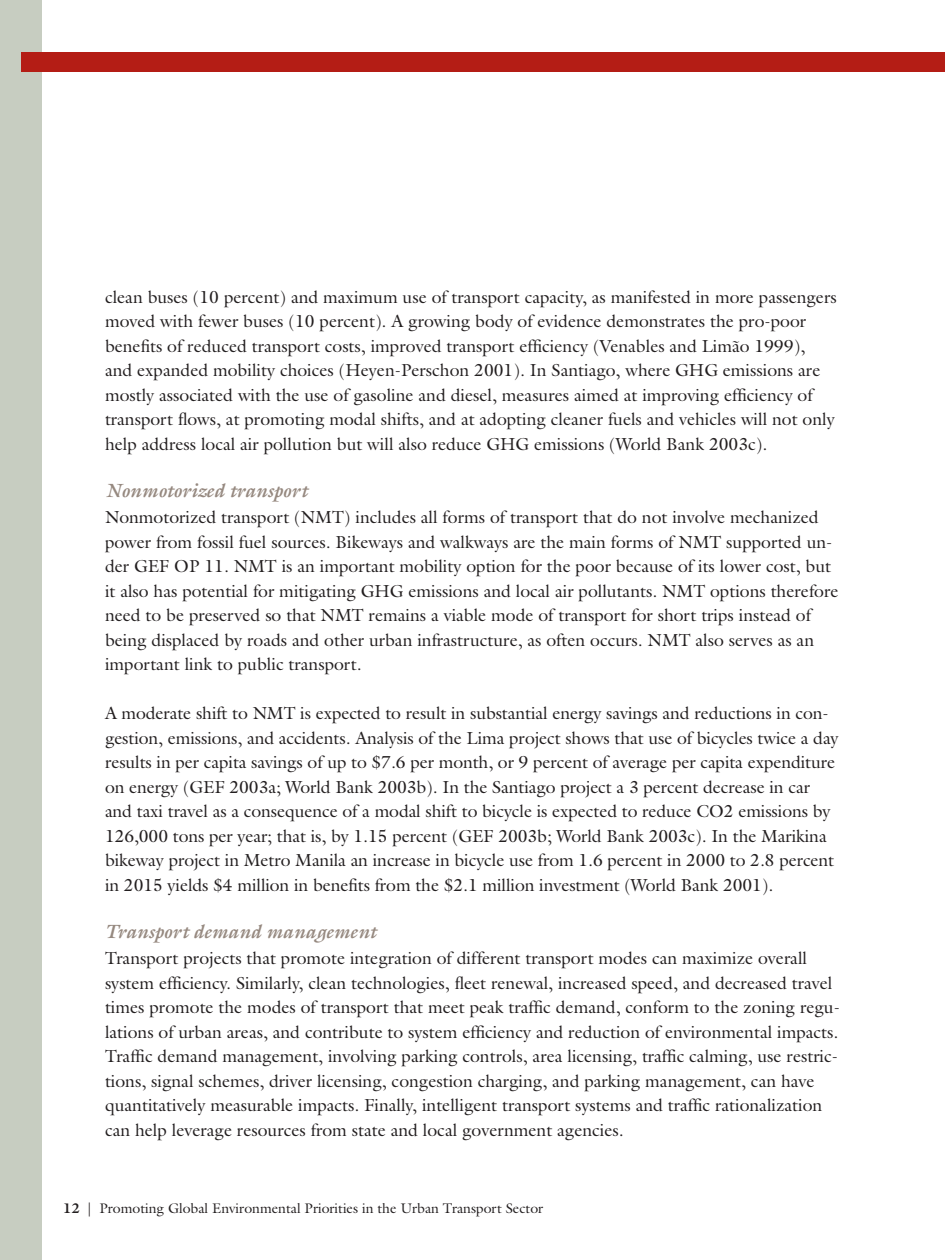
<style>
.page{position:relative;width:945px;height:1260px;background:#fff}
.page>*{position:absolute;margin:0;border:0;box-sizing:border-box;transform-origin:0 0}
.t1{font:italic 700 19.25px "Galliard";color:#968980}
.t2{font:17.5px/24.5px "Galliard";color:#231f20}
.t3{font:14px "Galliard";color:#231f20}
.s1{font-weight:700}
</style>
<div class="page">
<div style="left:0;top:0;width:42px;height:1260px;background:#c7cdc1"></div>
<div style="left:21px;top:52px;width:924px;height:20px;background:#b41d15"></div>
<p class="t2" style="left:105px;top:284px;width:733px">clean buses (10 percent) and maximum use of transport capacity, as manifested in more passengers moved with fewer buses (10 percent). A growing body of evidence demonstrates the pro-poor benefits of reduced transport costs, improved transport efficiency (Venables and Limão 1999), and expanded mobility choices (Heyen-Perschon 2001). In Santiago, where GHG emissions are mostly associated with the use of gasoline and diesel, measures aimed at improving efficiency of transport flows, at promoting modal shifts, and at adopting cleaner fuels and vehicles will not only help address local air pollution but will also reduce GHG emissions (World Bank 2003c).</p>
<p class="t1" style="left:105px;top:478px;width:204px">Nonmotorized transport</p>
<p class="t2" style="left:105px;top:505px;width:735px">Nonmotorized transport (NMT) includes all forms of transport that do not involve mechanized power from fossil fuel sources. Bikeways and walkways are the main forms of NMT supported un&shy;der GEF OP 11. NMT is an important mobility option for the poor because of its lower cost, but it also has potential for mitigating GHG emissions and local air pollutants. NMT options therefore need to be preserved so that NMT remains a viable mode of transport for short trips instead of being displaced by roads and other urban infrastructure, as often occurs. NMT also serves as an important link to public transport.</p>
<p class="t2" style="left:105px;top:701px;width:735px">A moderate shift to NMT is expected to result in substantial energy savings and reductions in con&shy;gestion, emissions, and accidents. Analysis of the Lima project shows that use of bicycles twice a day results in per capita savings of up to $7.6 per month, or 9 percent of average per capita expenditure on energy (GEF 2003a; World Bank 2003b). In the Santiago project a 3 percent decrease in car and taxi travel as a consequence of a modal shift to bicycle is expected to reduce CO2 emissions by 126,000 tons per year; that is, by 1.15 percent (GEF 2003b; World Bank 2003c). In the Marikina bikeway project in Metro Manila an increase in bicycle use from 1.6 percent in 2000 to 2.8 percent in 2015 yields $4 million in benefits from the $2.1 million investment (World Bank 2001).</p>
<p class="t1" style="left:105px;top:919px;width:273px">Transport demand management</p>
<p class="t2" style="left:105px;top:946px;width:737px">Transport projects that promote integration of different transport modes can maximize overall system efficiency. Similarly, clean technologies, fleet renewal, increased speed, and decreased travel times promote the modes of transport that meet peak traffic demand, conform to the zoning regu&shy;lations of urban areas, and contribute to system efficiency and reduction of environmental impacts.<br>Traffic demand management, involving parking controls, area licensing, traffic calming, use restric&shy;tions, signal schemes, driver licensing, congestion charging, and parking management, can have quantitatively measurable impacts. Finally, intelligent transport systems and traffic rationalization can help leverage resources from state and local government agencies.</p>
<p class="t3" style="left:63px;top:1200px;width:482px"><span class="s1">12</span> | Promoting Global Environmental Priorities in the Urban Transport Sector</p>
</div>
